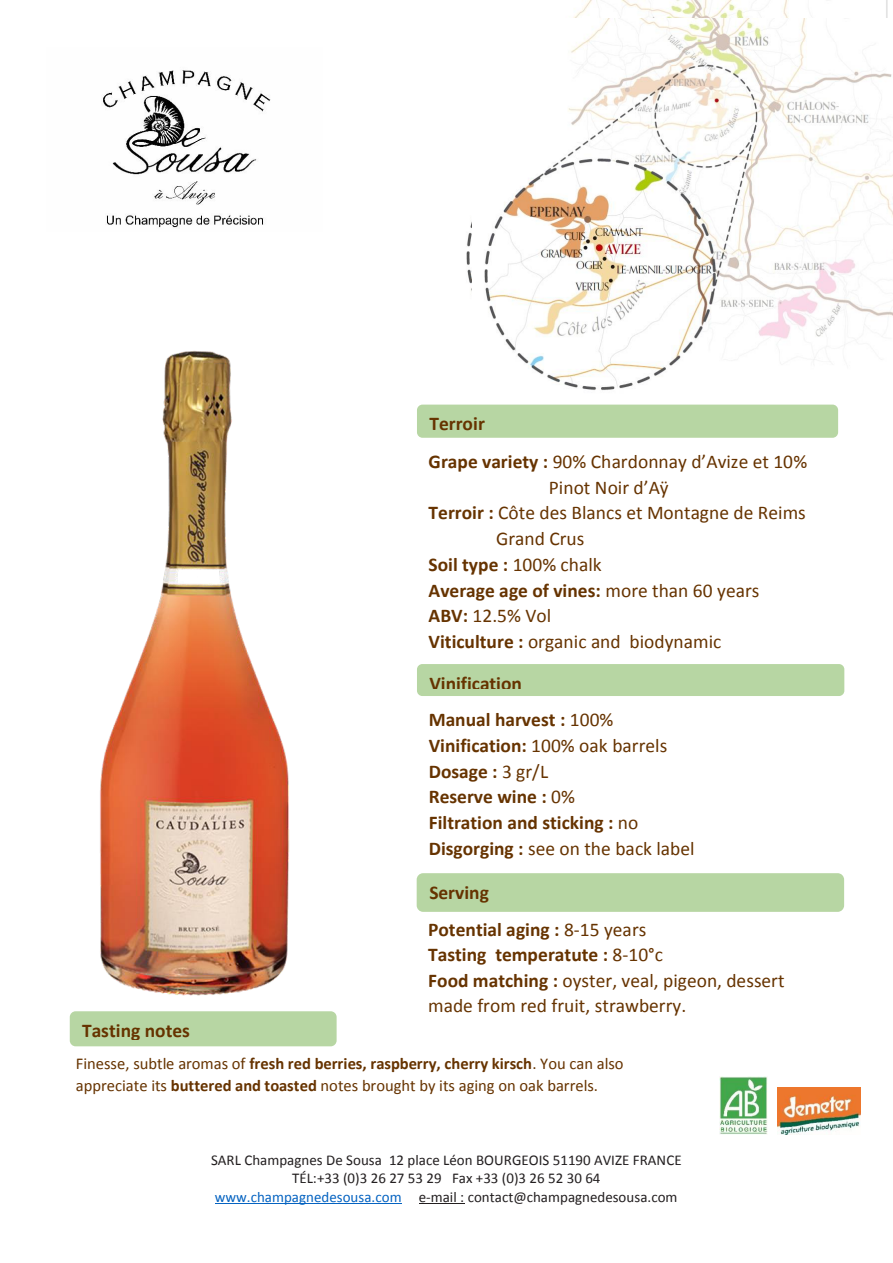
<style>
.page{position:relative;width:893px;height:1263px;background:#fff}
.page>*{position:absolute;margin:0;border:0;box-sizing:border-box;transform-origin:0 0}
.t1{font:19.5px/25.7px "Calibri";color:#630}
.t2{font:700 19.5px/25.7px "Calibri";color:#630}
.t3{font:16.5px/21.6px "Calibri";color:#630}
.t4{font:15px/18.3px "Calibri";color:#231f20;text-align:center}
.s1{font-weight:700}
.s2{font-weight:400}
.s3{color:#0563c1}
</style>
<div class="page">
<hr style="left:215px;top:1203px;width:187px;height:1px;background:#0563c1">
<hr style="left:419px;top:1203px;width:45px;height:1px;background:#231f20">
<img style="left:466px;top:0;width:422px;height:291px">
<img style="left:103px;top:70px;width:168px;height:158px">
<img style="left:719px;top:1077px;width:48px;height:57px">
<img style="left:472px;top:18px;width:421px;height:397px">
<img style="left:777px;top:1087px;width:84px;height:47px">
<div style="left:417px;top:405px;width:421px;height:33px;background:#b7d6a3;border-radius:6px"></div>
<div style="left:417px;top:664px;width:427px;height:32px;background:#b7d6a3;border-radius:5px"></div>
<div style="left:417px;top:873px;width:427px;height:39px;background:#b7d6a3;border-radius:6px"></div>
<div style="left:70px;top:1011px;width:267px;height:35px;background:#b7d6a3;border-radius:6px"></div>
<img style="left:69px;top:1041px;width:268px;height:6px">
<img style="left:100px;top:351px;width:189px;height:645px">
<p class="t1" style="left:429px;top:405px;width:380px;line-height:37.8px"><span class="s1">Terroir<br>Grape variety :</span> 90% Chardonnay d’Avize et 10%</p>
<p class="t1" style="left:549px;top:474px;width:121px">Pinot Noir d’Aÿ</p>
<p class="t1" style="left:429px;top:500px;width:379px"><span class="s1">Terroir :</span> Côte des Blancs et Montagne de Reims</p>
<p class="t1" style="left:496px;top:526px;width:90px">Grand Crus</p>
<p class="t2" style="left:429px;top:551px;width:175px">Soil type : <span class="s2">100% chalk</span></p>
<p class="t2" style="left:429px;top:577px;width:332px">Average age of vines: <span class="s2">more than 60 years</span></p>
<p class="t1" style="left:429px;top:603px;width:124px"><span class="s1">ABV:</span> 12.5% Vol</p>
<p class="t1" style="left:429px;top:629px;width:294px"><span class="s1">Viticulture :</span> organic and biodynamic</p>
<p class="t2" style="left:429px;top:665px;width:186px;line-height:36.6px">Vinification<br>Manual harvest : <span class="s2">100%</span></p>
<p class="t2" style="left:429px;top:733px;width:267px">Vinification: <span class="s2">100% oak barrels<br></span>Dosage : <span class="s2">3 gr/L<br></span>Reserve wine : <span class="s2">0%<br></span>Filtration and sticking : <span class="s2">no<br></span>Disgorging : <span class="s2">see on the back label</span></p>
<p class="t2" style="left:428px;top:875px;width:220px;line-height:36.2px">Serving<br>Potential aging : <span class="s2">8-15 years</span></p>
<p class="t1" style="left:428px;top:942px;width:358px"><span class="s1">Tasting temperatute :</span> 8-10°c<br><span class="s1">Food matching :</span> oyster, veal, pigeon, dessert made from red fruit, strawberry.</p>
<p class="t2" style="left:82px;top:1018px;width:109px">Tasting notes</p>
<p class="t3" style="left:76px;top:1053px;width:549px">Finesse, subtle aromas of <span class="s1">fresh red berries, raspberry, cherry kirsch</span>. You can also appreciate its <span class="s1">buttered and toasted</span> notes brought by its aging on oak barrels.</p>
<p class="t4" style="left:211px;top:1151px;width:472px">SARL Champagnes De Sousa 12 place Léon BOURGEOIS 51190 AVIZE FRANCE<br>TÉL:+33 (0)3 26 27 53 29 Fax +33 (0)3 26 52 30 64 <span class="s3">www.champagnedesousa.com</span> e-mail : contact@champagnedesousa.com</p>
</div>
